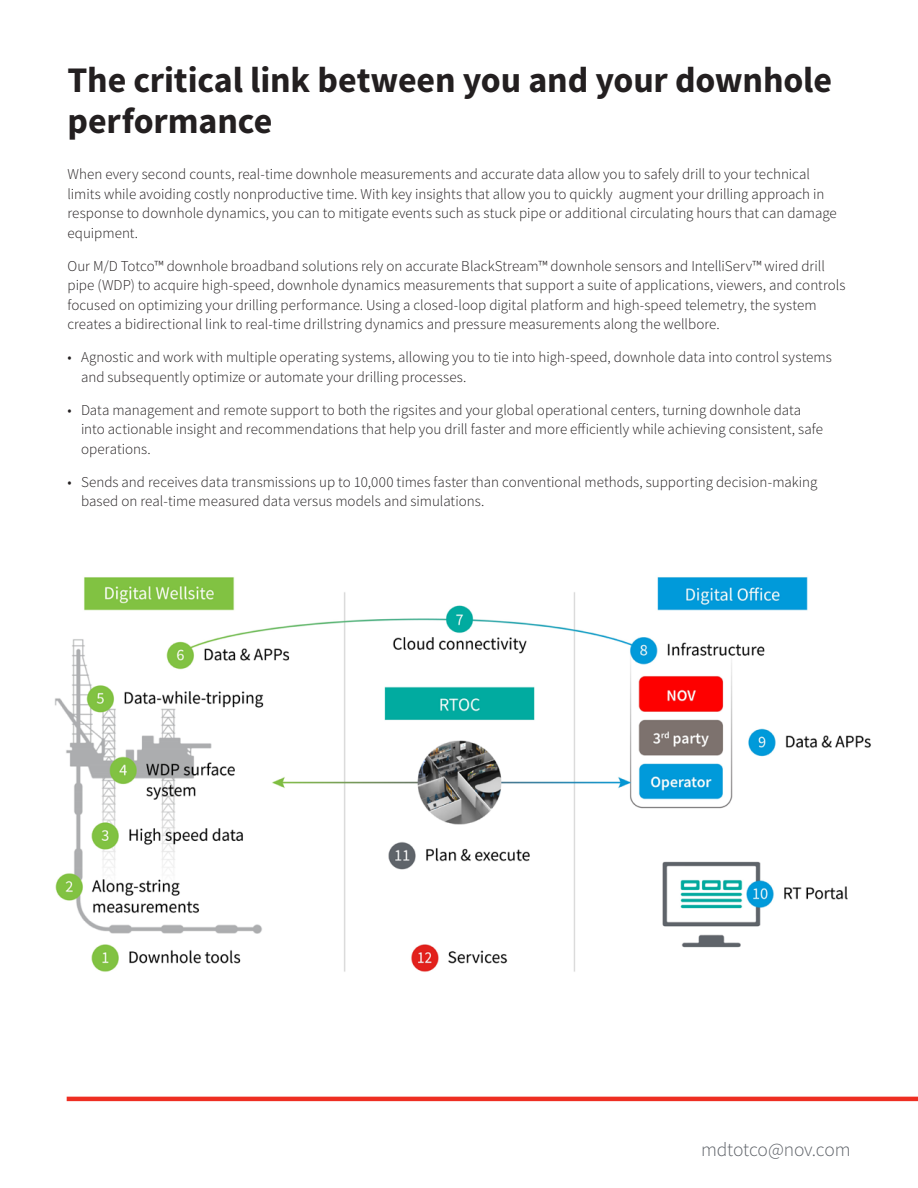
<style>
.page{position:relative;width:918px;height:1188px;background:#fff}
.page>*{position:absolute;margin:0;border:0;box-sizing:border-box;transform-origin:0 0}
.t1{font:700 36px/40.5px "Source Sans Pro";letter-spacing:-.005em;color:#231f20}
.t2{font:300 19.5px "Source Sans Pro";letter-spacing:-.01em;color:#5f6369}
.t3{font:300 15px/19.5px "Source Sans Pro";color:#231f20}
</style>
<div class="page">
<hr style="left:67px;top:1097px;width:851px;height:4px;background:#ee2e22">
<img style="left:55px;top:577px;width:816px;height:395px">
<h1 class="t1" style="left:68px;top:60px;width:766px">The critical link between you and your downhole performance</h1>
<p class="t3" style="left:68px;top:165px;width:771px">When every second counts, real-time downhole measurements and accurate data allow you to safely drill to your technical limits while avoiding costly nonproductive time. With key insights that allow you to quickly augment your drilling approach in response to downhole dynamics, you can to mitigate events such as stuck pipe or additional circulating hours that can damage equipment.</p>
<p class="t3" style="left:68px;top:256px;width:780px">Our M/D Totco™ downhole broadband solutions rely on accurate BlackStream™ downhole sensors and IntelliServ™ wired drill pipe (WDP) to acquire high-speed, downhole dynamics measurements that support a suite of applications, viewers, and controls focused on optimizing your drilling performance. Using a closed-loop digital platform and high-speed telemetry, the system creates a bidirectional link to real-time drillstring dynamics and pressure measurements along the wellbore.</p>
<p class="t3" style="left:81px;top:348px;width:752px;text-indent:-14px">• Agnostic and work with multiple operating systems, allowing you to tie into high-speed, downhole data into control systems and subsequently optimize or automate your drilling processes.</p>
<p class="t3" style="left:81px;top:400px;width:743px;text-indent:-14px">• Data management and remote support to both the rigsites and your global operational centers, turning downhole data into actionable insight and recommendations that help you drill faster and more efficiently while achieving consistent, safe operations.</p>
<p class="t3" style="left:81px;top:472px;width:738px;text-indent:-14px">• Sends and receives data transmissions up to 10,000 times faster than conventional methods, supporting decision-making based on real-time measured data versus models and simulations.</p>
<h2 class="t2" style="left:701px;top:1137px;width:151px">mdtotco@nov.com</h2>
</div>
